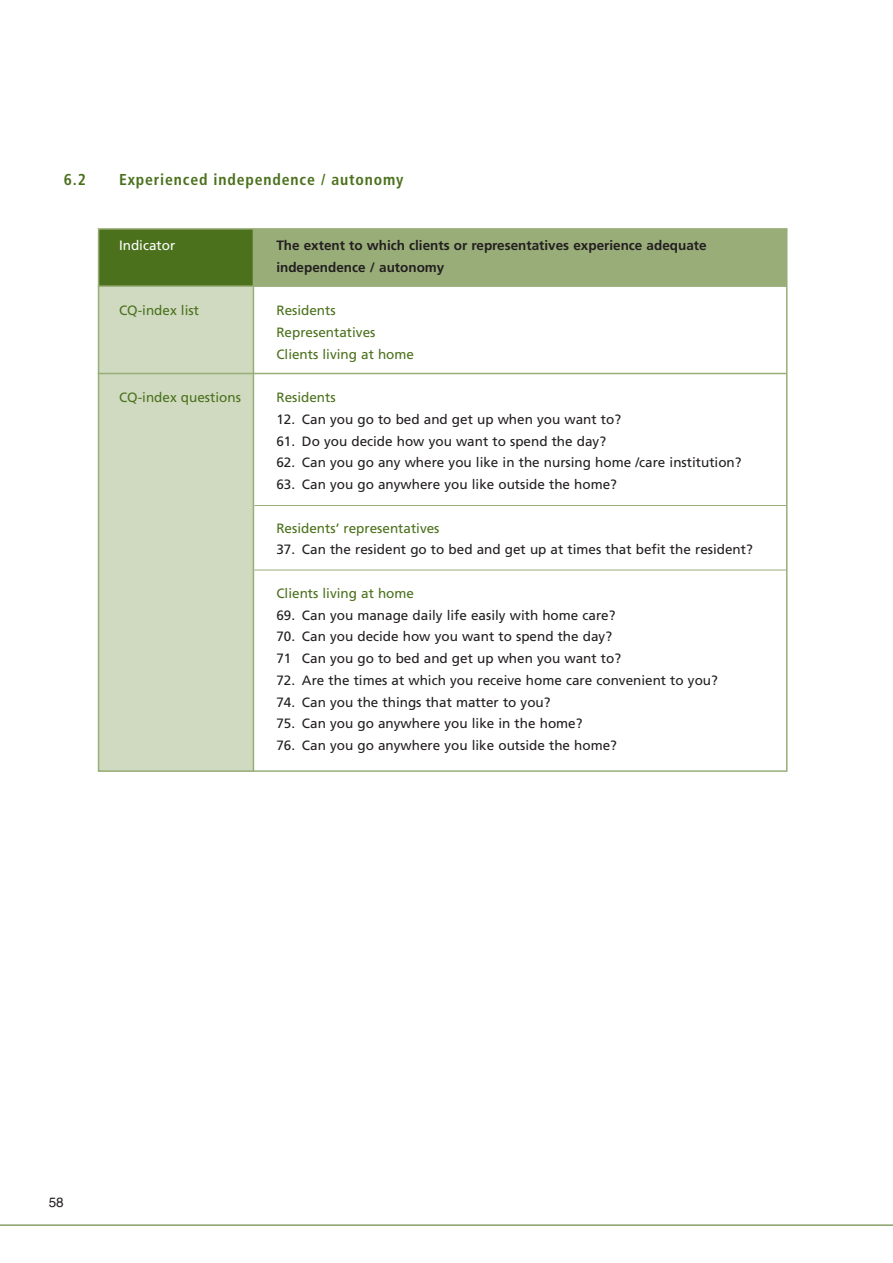
<style>
.page{position:relative;width:893px;height:1263px;background:#fff}
.page>*{position:absolute;margin:0;border:0;box-sizing:border-box;transform-origin:0 0}
.t1{font:700 condensed 15.75px "Frutiger";letter-spacing:.05em;color:#4b711c}
.t2{font:13.5px/21.8px "Frutiger";color:#231f20}
.t3{font:13.5px/21.8px "Frutiger";color:#4b711c}
.t4{font:700 13.5px/21.8px "Frutiger";color:#231f20}
.t5{font:13.5px "Frutiger";color:#fff}
.t6{font:13.5px "Helvetica";color:#231f20}
</style>
<div class="page">
<div style="left:99px;top:229px;width:154px;height:543px;background:#d0dac1"></div>
<div style="left:99px;top:229px;width:154px;height:56px;background:#4b711c"></div>
<div style="left:253px;top:229px;width:534px;height:56px;background:#99ad79"></div>
<hr style="left:253px;top:228px;width:1px;height:544px;background:#99ad79">
<hr style="left:98px;top:285px;width:689px;height:2px;background:#99ad79">
<hr style="left:98px;top:373px;width:689px;height:1px;background:#99ad79">
<hr style="left:254px;top:570px;width:533px;height:1px;background:#99ad79">
<hr style="left:0;top:1225px;width:893px;height:1px;background:#4b711c">
<hr style="left:254px;top:505px;width:533px;height:1px;background:#99ad79">
<p class="t1" style="left:64px;top:173px;width:24px">6.2</p>
<p class="t1" style="left:119px;top:173px;width:286px">Experienced independence / autonomy</p>
<p class="t5" style="left:119px;top:240px;width:58px">Indicator</p>
<p class="t4" style="left:276px;top:235px;width:432px">The extent to which clients or representatives experience adequate independence / autonomy</p>
<p class="t3" style="left:119px;top:300px;width:81px">CQ-index list</p>
<p class="t3" style="left:276px;top:300px;width:139px">Residents<br>Representatives<br>Clients living at home</p>
<p class="t3" style="left:119px;top:387px;width:123px">CQ-index questions</p>
<p class="t3" style="left:276px;top:387px;width:61px">Residents</p>
<p class="t2" style="left:276px;top:409px;width:346px">12. Can you go to bed and get up when you want to?</p>
<p class="t2" style="left:276px;top:431px;width:331px">61. Do you decide how you want to spend the day?</p>
<p class="t2" style="left:276px;top:453px;width:467px">62. Can you go any where you like in the nursing home /care institution?</p>
<p class="t2" style="left:276px;top:474px;width:342px">63. Can you go anywhere you like outside the home?</p>
<p class="t3" style="left:276px;top:518px;width:165px">Residents’ representatives</p>
<p class="t2" style="left:276px;top:540px;width:478px">37. Can the resident go to bed and get up at times that befit the resident?</p>
<p class="t3" style="left:276px;top:583px;width:139px">Clients living at home</p>
<p class="t2" style="left:276px;top:605px;width:341px">69. Can you manage daily life easily with home care?</p>
<p class="t2" style="left:276px;top:627px;width:346px">70. Can you decide how you want to spend the day?<br>71 Can you go to bed and get up when you want to?</p>
<p class="t2" style="left:276px;top:670px;width:443px">72. Are the times at which you receive home care convenient to you?</p>
<p class="t2" style="left:276px;top:692px;width:276px">74. Can you the things that matter to you?</p>
<p class="t2" style="left:276px;top:714px;width:308px">75. Can you go anywhere you like in the home?</p>
<p class="t2" style="left:276px;top:735px;width:342px">76. Can you go anywhere you like outside the home?</p>
<p class="t6" style="left:49px;top:1197px;width:17px">58</p>
</div>
